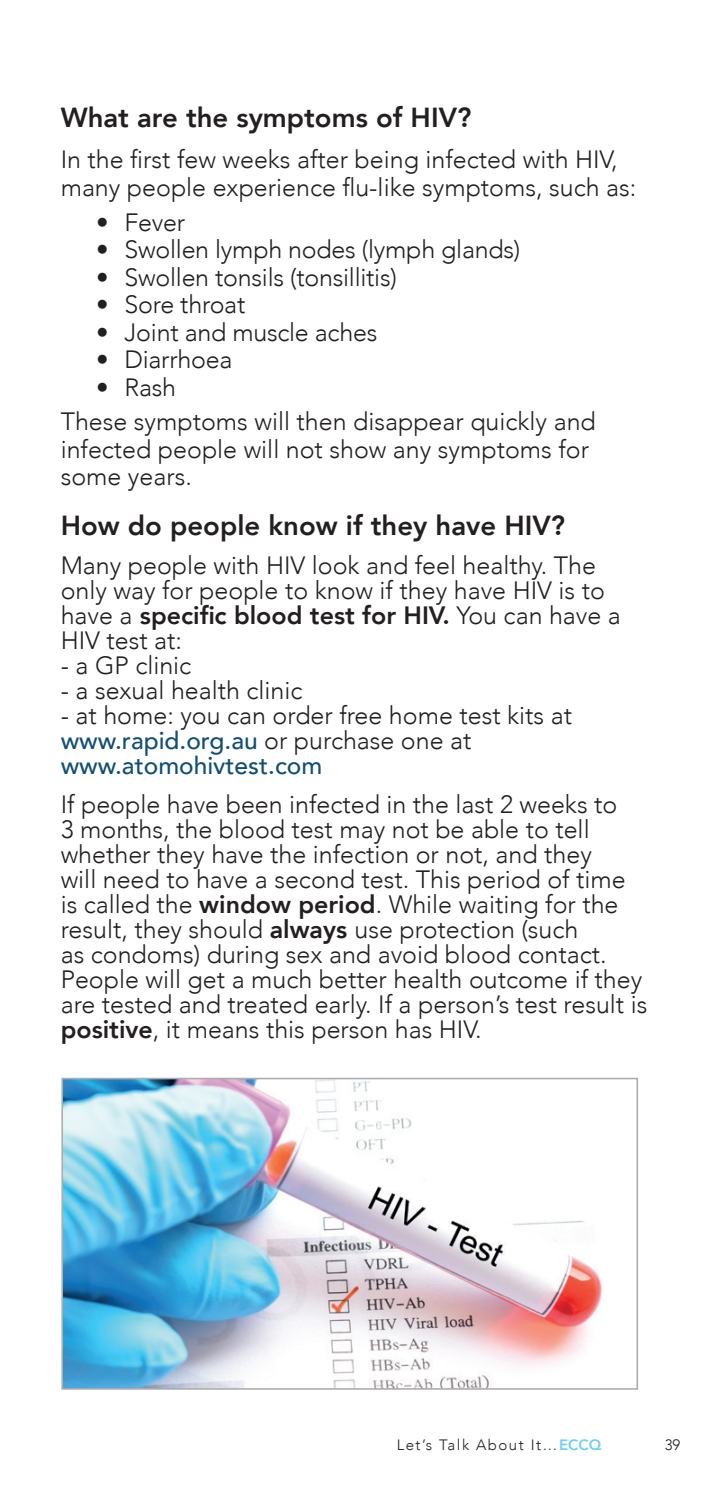
<style>
.page{position:relative;width:709px;height:1489px;background:#fff}
.page>*{position:absolute;margin:0;border:0;box-sizing:border-box;transform-origin:0 0}
.t1{font:800 27.5px "Avenir";color:#231f20}
.t2{font:300 25px/25px "Avenir";color:#231f20}
.t3{font:500 24.5px "Avenir";color:#115074}
.t4{font:300 15px "Avenir";letter-spacing:.1em;color:#231f20}
.s1{font-weight:800}
.s2{font-weight:300;font-size:25px;color:#231f20}
.s3{font-weight:800;color:#6fcff3}
</style>
<div class="page">
<img style="left:64px;top:1080px;width:538px;height:306px">
<div style="left:61px;top:1077px;width:577px;height:312px;border:2px solid #aeacad"></div>
<p class="t1" style="left:61px;top:96px;width:412px">What are the symptoms of HIV?</p>
<p class="t2" style="left:61px;top:146px;width:577px;line-height:27.5px">In the first few weeks after being infected with HIV, many people experience flu-like symptoms, such as:</p>
<p class="t2" style="left:96px;top:209px;width:90px">• Fever</p>
<p class="t2" style="left:96px;top:237px;width:426px">• Swollen lymph nodes (lymph glands)</p>
<p class="t2" style="left:96px;top:264px;width:302px">• Swollen tonsils (tonsillitis)</p>
<p class="t2" style="left:96px;top:292px;width:151px">• Sore throat</p>
<p class="t2" style="left:96px;top:319px;width:283px">• Joint and muscle aches</p>
<p class="t2" style="left:96px;top:347px;width:138px">• Diarrhoea</p>
<p class="t2" style="left:96px;top:374px;width:81px">• Rash</p>
<p class="t2" style="left:61px;top:408px;width:536px;line-height:27.5px">These symptoms will then disappear quickly and infected people will not show any symptoms for some years.</p>
<p class="t1" style="left:61px;top:503px;width:506px">How do people know if they have HIV?</p>
<p class="t2" style="left:61px;top:552px;width:561px">Many people with HIV look and feel healthy. The only way for people to know if they have HIV is to have a <span class="s1">specific blood test for HIV.</span> You can have a HIV test at:</p>
<p class="t2" style="left:61px;top:652px;width:132px">- a GP clinic</p>
<p class="t2" style="left:61px;top:677px;width:243px">- a sexual health clinic</p>
<p class="t2" style="left:61px;top:702px;width:513px">- at home: you can order free home test kits at</p>
<p class="t3" style="left:61px;top:719px;width:412px">www.rapid.org.au <span class="s2">or purchase one at</span></p>
<p class="t3" style="left:61px;top:744px;width:263px">www.atomohivtest.com</p>
<p class="t2" style="left:61px;top:792px;width:588px">If people have been infected in the last 2 weeks to<br>3 months, the blood test may not be able to tell whether they have the infection or not, and they<br>will need to have a second test. This period of time is called the <span class="s1">window period</span>. While waiting for the result, they should <span class="s1">always</span> use protection (such<br>as condoms) during sex and avoid blood contact.<br>People will get a much better health outcome if they are tested and treated early. If a person’s test result is <span class="s1">positive</span>, it means this person has HIV.</p>
<p class="t4" style="left:397px;top:1435px;width:206px">Let’s Talk About It…<span class="s3">ECCQ</span></p>
<p class="t4" style="left:664px;top:1435px;width:17px">39</p>
</div>
